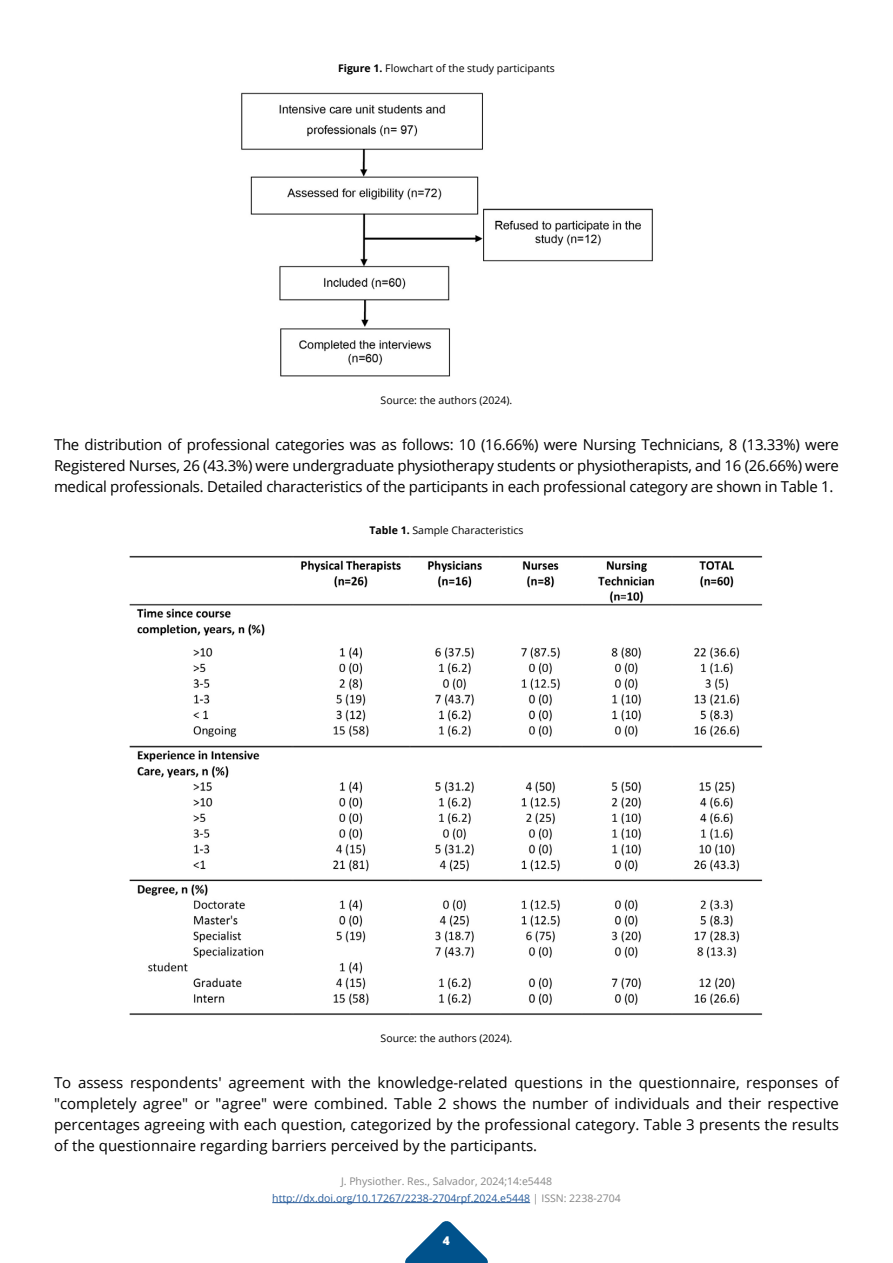
<style>
.page{position:relative;width:893px;height:1263px;background:#fff}
.page>*{position:absolute;margin:0;border:0;box-sizing:border-box;transform-origin:0 0}
.t1{font:15px/21px "Open Sans";letter-spacing:-.01em;color:#000;text-align:justify}
.t2{font:800 12px "Open Sans";color:#fff}
.t3{font:10.5px "Open Sans";color:#000}
.t4{font:10.5px/16.5px "Open Sans";color:#878787;text-align:center}
.s1{font-weight:700}
.s2{color:#265b9b}
</style>
<div class="page">
<svg style="left:405px;top:1221px;width:83px;height:42px"></svg>
<hr style="left:272px;top:1202px;width:258px;height:1px;background:#265b9b">
<img style="left:129px;top:555px;width:634px;height:460px">
<img style="left:241px;top:92px;width:412px;height:285px">
<p class="t3" style="left:338px;top:61px;width:218px"><span class="s1">Figure 1.</span> Flowchart of the study participants</p>
<p class="t3" style="left:381px;top:393px;width:133px">Source: the authors (2024).</p>
<p class="t1" style="left:54px;top:434px;width:786px">The distribution of professional categories was as follows: 10 (16.66%) were Nursing Technicians, 8 (13.33%) were Registered Nurses, 26 (43.3%) were undergraduate physiotherapy students or physiotherapists, and 16 (26.66%) were medical professionals. Detailed characteristics of the participants in each professional category are shown in Table 1.</p>
<p class="t3" style="left:369px;top:523px;width:155px"><span class="s1">Table 1.</span> Sample Characteristics</p>
<p class="t3" style="left:381px;top:1031px;width:133px">Source: the authors (2024).</p>
<p class="t1" style="left:54px;top:1071px;width:786px">To assess respondents' agreement with the knowledge-related questions in the questionnaire, responses of "completely agree" or "agree" were combined. Table 2 shows the number of individuals and their respective percentages agreeing with each question, categorized by the professional category. Table 3 presents the results of the questionnaire regarding barriers perceived by the participants.</p>
<p class="t4" style="left:272px;top:1173px;width:350px">J. Physiother. Res., Salvador, 2024;14:e5448 <span class="s2">http://dx.doi.org/10.17267/2238-2704rpf.2024.e5448</span> | ISSN: 2238-2704</p>
<p class="t2" style="left:443px;top:1232px;width:9px">4</p>
</div>
